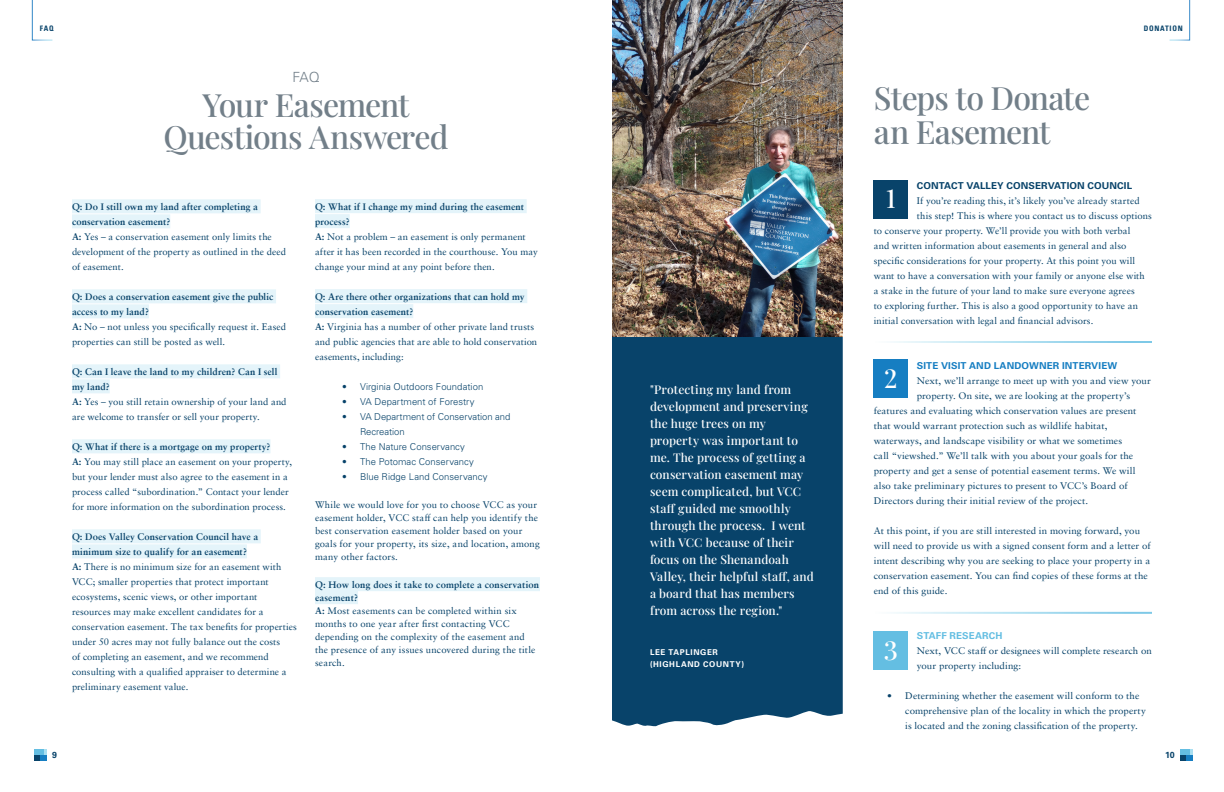
<style>
.page{position:relative;width:1224px;height:792px;background:#fff}
.page>*{position:absolute;margin:0;border:0;box-sizing:border-box;transform-origin:0 0}
.Paragraph_Style_1{font:32px "Playfair Display";letter-spacing:-.03em;color:#727f89}
.t1{font:26px "Playfair Display";color:#fff}
.Paragraph_Style_1-2{font:300 14px "Univers LT Pro 45";color:#727f89}
.Paragraph_Style_1-3{font:12px/17px "Playfair Display";letter-spacing:.01em;color:#fff}
.Body_Copy{font:9.5px/15px "Sabon";letter-spacing:.01em;color:#08436a}
.Body_Copy-2{font:700 9.5px/15px "Sabon";letter-spacing:.01em;color:#08436a}
.t2{font:300 9.5px/15px "Univers LT Pro 45";color:#08436a}
.Body_Copy-3{font:700 9.5px "Univers LT Pro 65";letter-spacing:.01em;color:#08436a}
.Body_Copy-4{font:700 9.5px "Univers LT Pro 65";letter-spacing:.015em;color:#167ec2}
.Body_Copy-5{font:700 9.5px "Univers LT Pro 65";letter-spacing:.01em;color:#64bee2}
.Body_Copy-6{font:700 8.8px "Univers LT Pro 65";color:#08436a}
.San_Serif_Header{font:700 8px "Univers LT Pro 65";letter-spacing:.08em;color:#fff}
.t3{font:700 condensed 7.5px "Univers LT Pro";letter-spacing:.1em;color:#08436a}
.s1{font-weight:700}
</style>
<div class="page">
<div style="left:72px;top:199px;width:189px;height:14px;background:#e4f4fa"></div>
<div style="left:72px;top:214px;width:98px;height:14px;background:#e4f4fa"></div>
<div style="left:72px;top:289px;width:204px;height:14px;background:#e4f4fa"></div>
<div style="left:72px;top:304px;width:77px;height:14px;background:#e4f4fa"></div>
<div style="left:72px;top:364px;width:208px;height:14px;background:#e4f4fa"></div>
<div style="left:72px;top:379px;width:38px;height:14px;background:#e4f4fa"></div>
<div style="left:72px;top:439px;width:198px;height:14px;background:#e4f4fa"></div>
<div style="left:72px;top:529px;width:189px;height:14px;background:#e4f4fa"></div>
<div style="left:72px;top:544px;width:175px;height:14px;background:#e4f4fa"></div>
<div style="left:315px;top:199px;width:212px;height:14px;background:#e4f4fa"></div>
<div style="left:315px;top:214px;width:35px;height:14px;background:#e4f4fa"></div>
<div style="left:315px;top:289px;width:212px;height:14px;background:#e4f4fa"></div>
<div style="left:315px;top:304px;width:98px;height:14px;background:#e4f4fa"></div>
<div style="left:315px;top:577px;width:225px;height:14px;background:#e4f4fa"></div>
<div style="left:315px;top:590px;width:43px;height:14px;background:#e4f4fa"></div>
<svg style="left:1169px;top:0;width:22px;height:41px"></svg>
<svg style="left:31px;top:0;width:22px;height:41px"></svg>
<svg style="left:1180px;top:749px;width:12px;height:12px"></svg>
<svg style="left:34px;top:749px;width:12px;height:12px"></svg>
<div style="left:612px;top:336px;width:231px;height:391px;background:#08436a"></div>
<div style="left:874px;top:180px;width:34px;height:39px;background:#08436a"></div>
<div style="left:874px;top:360px;width:34px;height:38px;background:#167ec2"></div>
<div style="left:874px;top:631px;width:34px;height:39px;background:#64bee2"></div>
<img style="left:612px;top:0;width:231px;height:336px">
<p class="t3" style="left:40px;top:24px;width:15px">FAQ</p>
<p class="t3" style="left:1144px;top:24px;width:40px">DONATION</p>
<p class="Paragraph_Style_1-2" style="left:292px;top:68px;width:29px">FAQ</p>
<p class="Paragraph_Style_1" style="left:203px;top:80px;width:208px">Your Easement</p>
<p class="Paragraph_Style_1" style="left:163px;top:112px;width:287px">Questions Answered</p>
<p class="Body_Copy-2" style="left:72px;top:199px;width:187px">Q: Do I still own my land after completing a conservation easement?</p>
<p class="Body_Copy" style="left:72px;top:229px;width:215px"><span class="s1">A:</span> Yes – a conservation easement only limits the development of the property as outlined in the deed of easement.</p>
<p class="Body_Copy-2" style="left:72px;top:289px;width:203px">Q: Does a conservation easement give the public access to my land?</p>
<p class="Body_Copy" style="left:72px;top:319px;width:216px"><span class="s1">A:</span> No – not unless you specifically request it. Eased properties can still be posted as well.</p>
<p class="Body_Copy-2" style="left:72px;top:364px;width:207px">Q: Can I leave the land to my children? Can I sell my land?</p>
<p class="Body_Copy" style="left:72px;top:394px;width:216px"><span class="s1">A:</span> Yes – you still retain ownership of your land and are welcome to transfer or sell your property.</p>
<p class="Body_Copy-2" style="left:72px;top:439px;width:200px">Q: What if there is a mortgage on my property?</p>
<p class="Body_Copy" style="left:72px;top:454px;width:222px"><span class="s1">A:</span> You may still place an easement on your property, but your lender must also agree to the easement in a process called “subordination.” Contact your lender for more information on the subordination process.</p>
<p class="Body_Copy-2" style="left:72px;top:529px;width:188px">Q: Does Valley Conservation Council have a minimum size to qualify for an easement?</p>
<p class="Body_Copy" style="left:72px;top:559px;width:226px"><span class="s1">A:</span> There is no minimum size for an easement with VCC; smaller properties that protect important ecosystems, scenic views, or other important resources may make excellent candidates for a conservation easement. The tax benefits for properties under 50 acres may not fully balance out the costs<br>of completing an easement, and we recommend consulting with a qualified appraiser to determine a preliminary easement value.</p>
<p class="Body_Copy-2" style="left:315px;top:199px;width:211px">Q: What if I change my mind during the easement process?</p>
<p class="Body_Copy" style="left:315px;top:229px;width:224px"><span class="s1">A:</span> Not a problem – an easement is only permanent after it has been recorded in the courthouse. You may change your mind at any point before then.</p>
<p class="Body_Copy-2" style="left:315px;top:289px;width:211px">Q: Are there other organizations that can hold my conservation easement?</p>
<p class="Body_Copy" style="left:315px;top:319px;width:224px"><span class="s1">A:</span> Virginia has a number of other private land trusts and public agencies that are able to hold conservation easements, including:</p>
<p class="t2" style="left:342px;top:379px;width:143px">• Virginia Outdoors Foundation</p>
<p class="t2" style="left:342px;top:394px;width:134px">• VA Department of Forestry</p>
<p class="t2" style="left:360px;top:409px;width:152px;text-indent:-18px">• VA Department of Conservation and<br>Recreation</p>
<p class="t2" style="left:342px;top:439px;width:124px">• The Nature Conservancy</p>
<p class="t2" style="left:342px;top:454px;width:133px">• The Potomac Conservancy</p>
<p class="t2" style="left:342px;top:469px;width:147px">• Blue Ridge Land Conservancy</p>
<p class="Body_Copy" style="left:315px;top:498px;width:226px;line-height:13px">While we would love for you to choose VCC as your easement holder, VCC staff can help you identify the best conservation easement holder based on your goals for your property, its size, and location, among many other factors.</p>
<p class="Body_Copy-2" style="left:315px;top:578px;width:226px;line-height:13px">Q: How long does it take to complete a conservation easement?</p>
<p class="Body_Copy" style="left:315px;top:604px;width:222px;line-height:13px"><span class="s1">A:</span> Most easements can be completed within six months to one year after first contacting VCC depending on the complexity of the easement and the presence of any issues uncovered during the title search.</p>
<p class="Paragraph_Style_1-3" style="left:650px;top:380px;width:165px">"Protecting my land from development and preserving the huge trees on my property was important to me. The process of getting a conservation easement may seem complicated, but VCC staff guided me smoothly through the process. I went with VCC because of their focus on the Shenandoah<br>Valley, their helpful staff, and a board that has members from across the region."</p>
<p class="San_Serif_Header" style="left:650px;top:646px;width:69px">LEE TAPLINGER</p>
<p class="San_Serif_Header" style="left:650px;top:658px;width:96px">(HIGHLAND COUNTY)</p>
<p class="Paragraph_Style_1" style="left:874px;top:73px;width:218px">Steps to Donate</p>
<p class="Paragraph_Style_1" style="left:874px;top:107px;width:178px">an Easement</p>
<p class="Body_Copy-3" style="left:917px;top:179px;width:217px">CONTACT VALLEY CONSERVATION COUNCIL</p>
<p class="Body_Copy" style="left:917px;top:193px;width:224px">If you’re reading this, it’s likely you’ve already started</p>
<p class="Body_Copy" style="left:917px;top:208px;width:236px">this step! This is where you contact us to discuss options</p>
<p class="Body_Copy" style="left:874px;top:223px;width:258px">to conserve your property. We’ll provide you with both verbal</p>
<p class="Body_Copy" style="left:874px;top:238px;width:254px">and written information about easements in general and also</p>
<p class="Body_Copy" style="left:874px;top:253px;width:263px">specific considerations for your property. At this point you will</p>
<p class="Body_Copy" style="left:874px;top:268px;width:273px">want to have a conversation with your family or anyone else with</p>
<p class="Body_Copy" style="left:874px;top:283px;width:262px">a stake in the future of your land to make sure everyone agrees</p>
<p class="Body_Copy" style="left:874px;top:298px;width:266px">to exploring further. This is also a good opportunity to have an</p>
<p class="Body_Copy" style="left:874px;top:313px;width:221px">initial conversation with legal and financial advisors.</p>
<p class="Body_Copy-4" style="left:917px;top:359px;width:202px">SITE VISIT AND LANDOWNER INTERVIEW</p>
<p class="Body_Copy" style="left:917px;top:373px;width:236px">Next, we’ll arrange to meet up with you and view your</p>
<p class="Body_Copy" style="left:917px;top:388px;width:215px">property. On site, we are looking at the property’s</p>
<p class="Body_Copy" style="left:874px;top:403px;width:264px">features and evaluating which conservation values are present</p>
<p class="Body_Copy" style="left:874px;top:418px;width:235px">that would warrant protection such as wildlife habitat,</p>
<p class="Body_Copy" style="left:874px;top:433px;width:250px">waterways, and landscape visibility or what we sometimes</p>
<p class="Body_Copy" style="left:874px;top:448px;width:261px">call “viewshed.” We’ll talk with you about your goals for the</p>
<p class="Body_Copy" style="left:874px;top:463px;width:263px">property and get a sense of potential easement terms. We will</p>
<p class="Body_Copy" style="left:874px;top:478px;width:255px">also take preliminary pictures to present to VCC’s Board of</p>
<p class="Body_Copy" style="left:874px;top:493px;width:216px">Directors during their initial review of the project.</p>
<p class="Body_Copy" style="left:874px;top:523px;width:278px">At this point, if you are still interested in moving forward, you will need to provide us with a signed consent form and a letter of intent describing why you are seeking to place your property in a conservation easement. You can find copies of these forms at the end of this guide.</p>
<p class="Body_Copy-5" style="left:917px;top:629px;width:87px">STAFF RESEARCH</p>
<p class="Body_Copy" style="left:917px;top:643px;width:237px">Next, VCC staff or designees will complete research on your property including:</p>
<p class="Body_Copy" style="left:905px;top:688px;width:242px;text-indent:-18px">• Determining whether the easement will conform to the comprehensive plan of the locality in which the property is located and the zoning classification of the property.</p>
<p class="t1" style="left:886px;top:178px;width:11px">1</p>
<p class="t1" style="left:884px;top:358px;width:15px">2</p>
<p class="t1" style="left:884px;top:630px;width:16px">3</p>
<p class="Body_Copy-6" style="left:52px;top:749px;width:6px">9</p>
<p class="Body_Copy-6" style="left:1165px;top:749px;width:11px">10</p>
</div>
